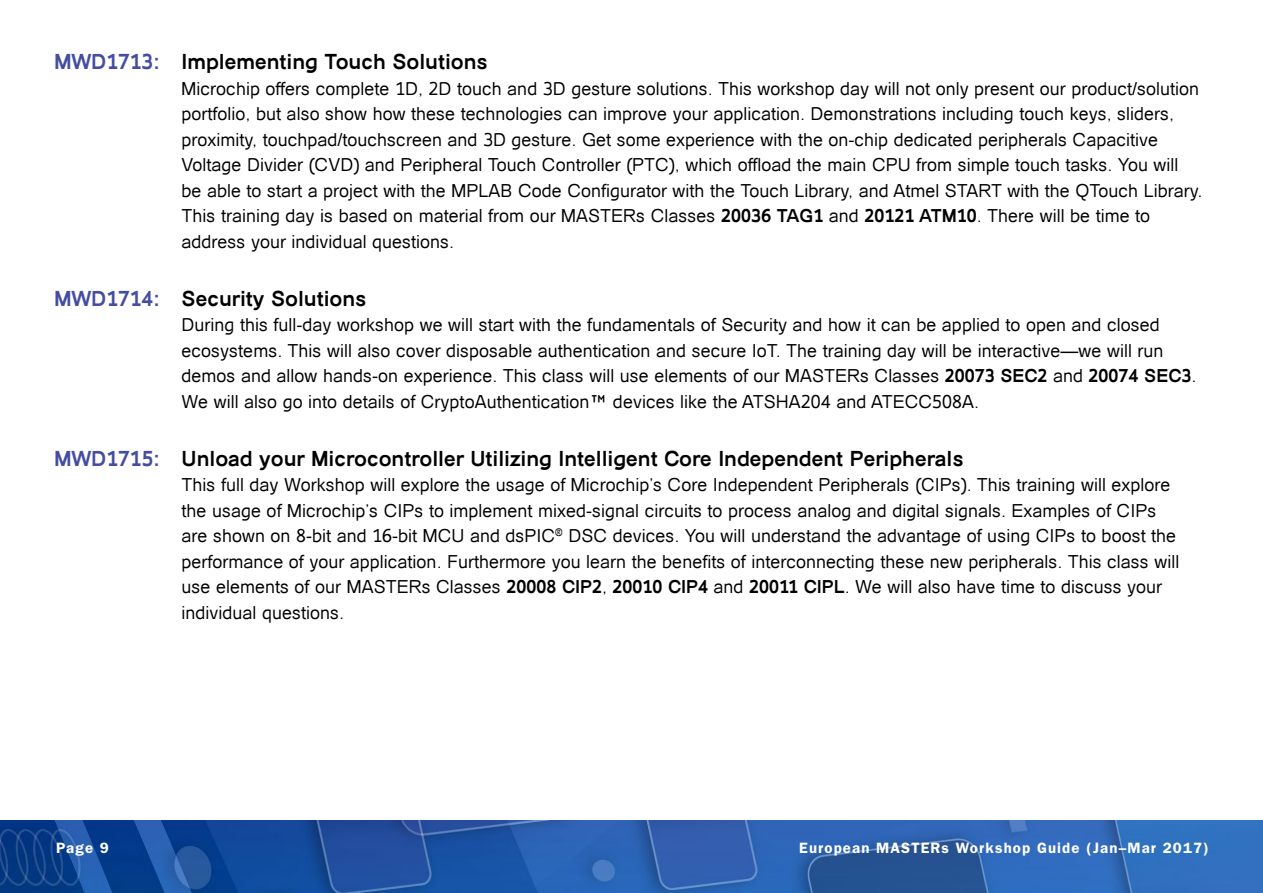
<style>
.page{position:relative;width:1263px;height:893px;background:#fff}
.page>*{position:absolute;margin:0;border:0;box-sizing:border-box;transform-origin:0 0}
.t1{font:700 21px "Catriel";color:#000}
.t2{font:18px/25.5px "Catriel";color:#000}
.t3{font:600 15px "ITC Franklin Gothic Std";letter-spacing:.075em;color:#fff}
.s1{color:#444ea0}
.s2{font-weight:700}
</style>
<div class="page">
<img style="left:0;top:821px;width:1263px;height:72px">
<p class="t1" style="left:54px;top:49px;width:436px"><span class="s1">MWD1713:</span> Implementing Touch Solutions</p>
<p class="t2" style="left:182px;top:76px;width:1022px">Microchip offers complete 1D, 2D touch and 3D gesture solutions. This workshop day will not only present our product/solution portfolio, but also show how these technologies can improve your application. Demonstrations including touch keys, sliders, proximity, touchpad/touchscreen and 3D gesture. Get some experience with the on-chip dedicated peripherals Capacitive Voltage Divider (CVD) and Peripheral Touch Controller (PTC), which offload the main CPU from simple touch tasks. You will be able to start a project with the MPLAB Code Configurator with the Touch Library, and Atmel START with the QTouch Library.<br>This training day is based on material from our MASTERs Classes <span class="s2">20036 TAG1</span> and <span class="s2">20121 ATM10</span>. There will be time to address your individual questions.</p>
<p class="t1" style="left:54px;top:286px;width:314px"><span class="s1">MWD1714:</span> Security Solutions</p>
<p class="t2" style="left:182px;top:312px;width:1016px">During this full-day workshop we will start with the fundamentals of Security and how it can be applied to open and closed ecosystems. This will also cover disposable authentication and secure IoT. The training day will be interactive—we will run demos and allow hands-on experience. This class will use elements of our MASTERs Classes <span class="s2">20073 SEC2</span> and <span class="s2">20074 SEC3</span>.<br>We will also go into details of CryptoAuthentication™ devices like the ATSHA204 and ATECC508A.</p>
<p class="t1" style="left:54px;top:446px;width:911px"><span class="s1">MWD1715:</span> Unload your Microcontroller Utilizing Intelligent Core Independent Peripherals</p>
<p class="t2" style="left:182px;top:472px;width:999px">This full day Workshop will explore the usage of Microchip’s Core Independent Peripherals (CIPs). This training will explore the usage of Microchip’s CIPs to implement mixed-signal circuits to process analog and digital signals. Examples of CIPs are shown on 8-bit and 16-bit MCU and dsPIC<sup>®</sup> DSC devices. You will understand the advantage of using CIPs to boost the performance of your application. Furthermore you learn the benefits of interconnecting these new peripherals. This class will use elements of our MASTERs Classes <span class="s2">20008 CIP2</span>, <span class="s2">20010 CIP4</span> and <span class="s2">20011 CIPL</span>. We will also have time to discuss your individual questions.</p>
<p class="t3" style="left:56px;top:839px;width:54px">Page 9</p>
<p class="t3" style="left:799px;top:839px;width:411px">European MASTERs Workshop Guide (Jan–Mar 2017)</p>
</div>
